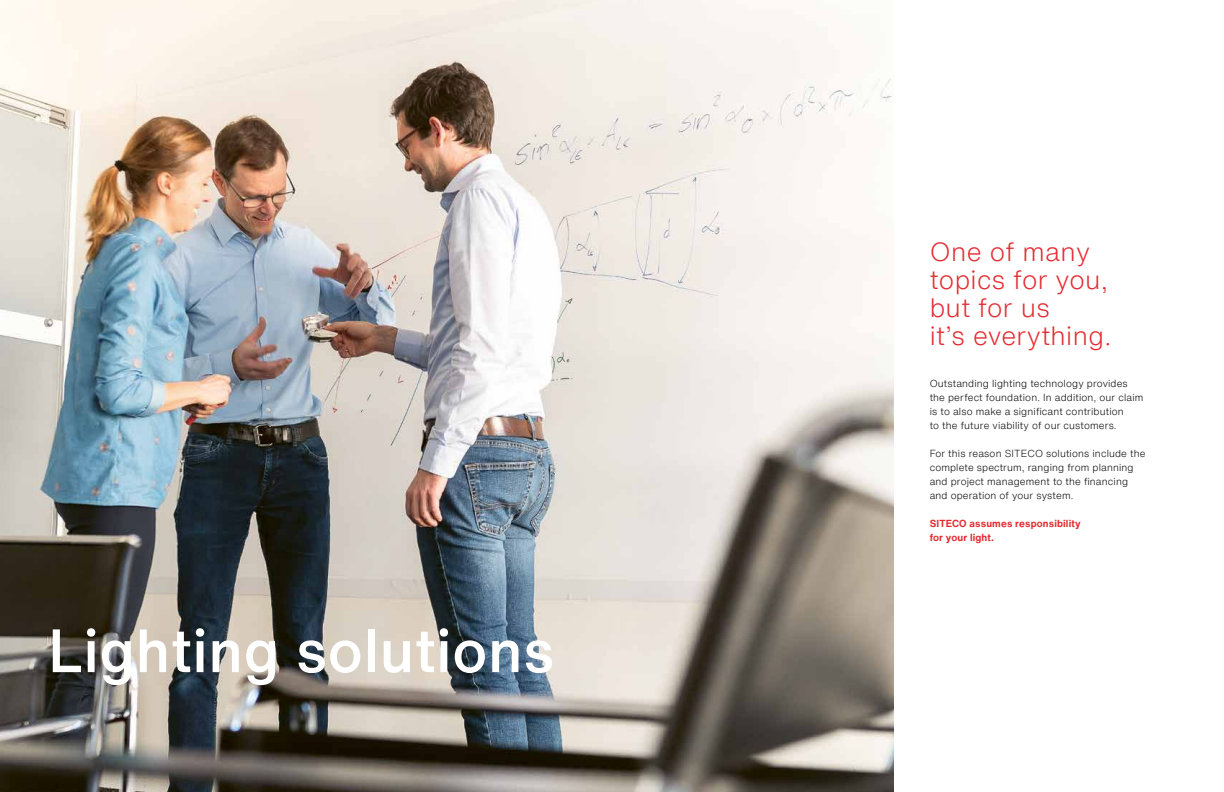
<style>
.page{position:relative;width:1224px;height:792px;background:#fff}
.page>*{position:absolute;margin:0;border:0;box-sizing:border-box;transform-origin:0 0}
.t1{font:500 60px "Helvetica Now Text";letter-spacing:.015em;color:#fff}
.t2{font:300 26px/28px "Helvetica Now Text";letter-spacing:.015em;color:#e42b32}
.t3{font:300 10px/14px "Helvetica Now Text";letter-spacing:.015em;color:#000}
.t4{font:700 10px/14px "Helvetica Now Text";letter-spacing:.015em;color:#e42b32}
</style>
<div class="page">
<img style="left:0;top:0;width:893px;height:792px">
<h1 class="t1" style="left:48px;top:606px;width:507px">Lighting solutions</h1>
<h2 class="t2" style="left:930px;top:237px;width:183px">One of many topics for you, but for us<br>it’s everything.</h2>
<p class="t3" style="left:930px;top:376px;width:215px">Outstanding lighting technology provides the perfect foundation. In addition, our claim is to also make a significant contribution<br>to the future viability of our customers.</p>
<p class="t3" style="left:930px;top:446px;width:217px">For this reason SITECO solutions include the complete spectrum, ranging from planning and project management to the financing and operation of your system.</p>
<p class="t4" style="left:930px;top:516px;width:152px">SITECO assumes responsibility for your light.</p>
</div>
